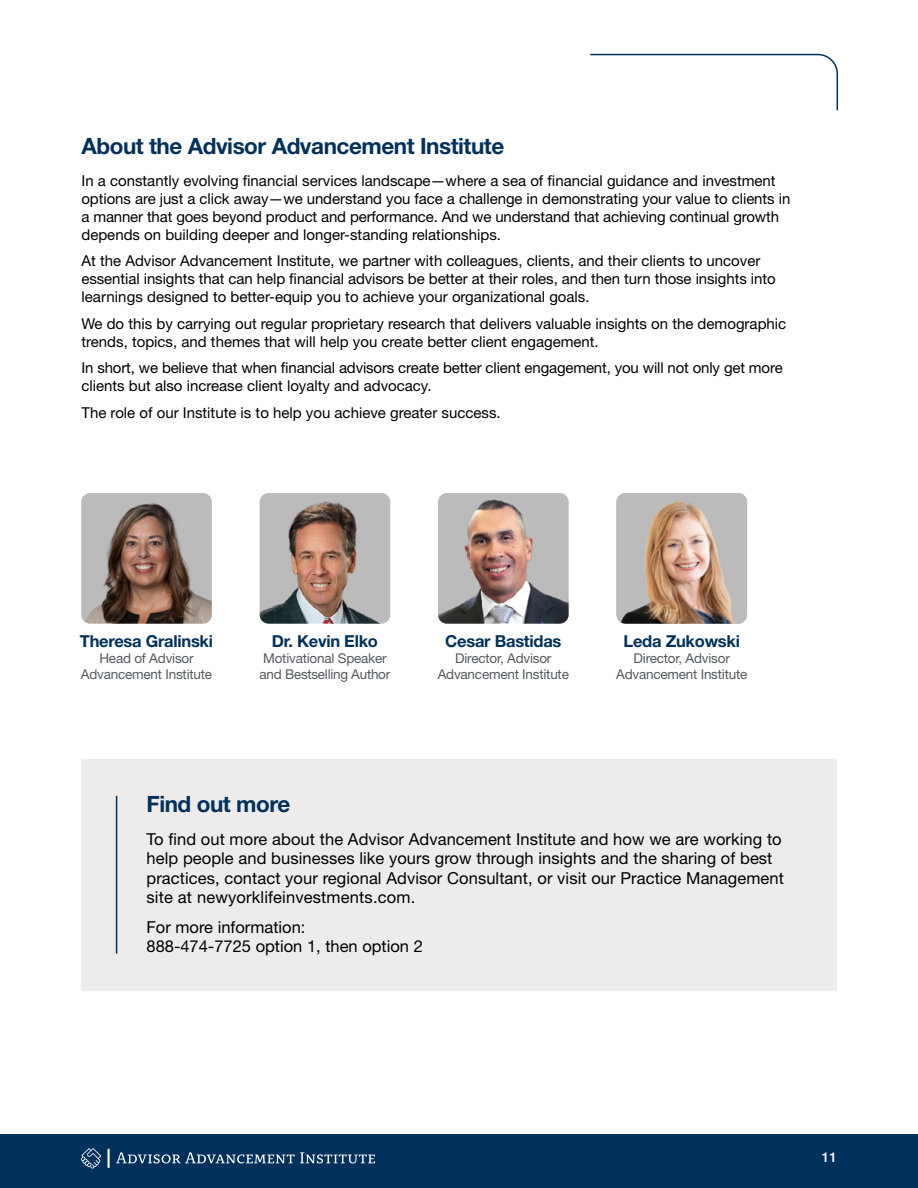
<style>
.page{position:relative;width:918px;height:1188px;background:#fff}
.page>*{position:absolute;margin:0;border:0;box-sizing:border-box;transform-origin:0 0}
.t1{font:700 22.5px "Helvetica Neue LT Std";letter-spacing:-.02em;color:#00315c}
.List_Paragraph{font:16.5px/19.5px "Helvetica Neue LT Std";letter-spacing:.005em;color:#000}
.t2{font:700 16.5px "Helvetica Neue LT Std";letter-spacing:-.015em;color:#00315c}
.List_Paragraph-2{font:15px/18px "Helvetica Neue LT Std";color:#000}
.t3{font:13.5px/16.2px "Helvetica Neue LT Std";letter-spacing:-.015em;color:#545a5f;text-align:center}
.t4{font:500 13.5px "Helvetica Neue LT Std";color:#fff}
</style>
<div class="page">
<div style="left:0;top:1134px;width:918px;height:54px;background:#00315c"></div>
<svg style="left:116px;top:1152px;width:259px;height:11px"></svg>
<svg style="left:108px;top:1149px;width:2px;height:19px"></svg>
<svg style="left:81px;top:1148px;width:20px;height:21px"></svg>
<svg style="left:590px;top:53px;width:248px;height:58px"></svg>
<div style="left:81px;top:759px;width:756px;height:231px;background:#edecea"></div>
<img style="left:81px;top:493px;width:131px;height:131px">
<img style="left:438px;top:493px;width:131px;height:131px">
<img style="left:260px;top:493px;width:130px;height:131px">
<img style="left:616px;top:493px;width:131px;height:131px">
<hr style="left:116px;top:796px;width:1px;height:158px;background:#00315c">
<p class="t1" style="left:81px;top:132px;width:424px">About the Advisor Advancement Institute</p>
<p class="List_Paragraph-2" style="left:81px;top:171px;width:710px">In a constantly evolving financial services landscape—where a sea of financial guidance and investment options are just a click away—we understand you face a challenge in demonstrating your value to clients in a manner that goes beyond product and performance. And we understand that achieving continual growth depends on building deeper and longer-standing relationships.</p>
<p class="List_Paragraph-2" style="left:81px;top:252px;width:696px">At the Advisor Advancement Institute, we partner with colleagues, clients, and their clients to uncover essential insights that can help financial advisors be better at their roles, and then turn those insights into learnings designed to better-equip you to achieve your organizational goals.</p>
<p class="List_Paragraph-2" style="left:81px;top:314px;width:706px">We do this by carrying out regular proprietary research that delivers valuable insights on the demographic trends, topics, and themes that will help you create better client engagement.</p>
<p class="List_Paragraph-2" style="left:81px;top:359px;width:703px">In short, we believe that when financial advisors create better client engagement, you will not only get more clients but also increase client loyalty and advocacy.</p>
<p class="List_Paragraph-2" style="left:81px;top:404px;width:421px">The role of our Institute is to help you achieve greater success.</p>
<p class="t2" style="left:80px;top:631px;width:135px">Theresa Gralinski</p>
<p class="t3" style="left:81px;top:650px;width:133px">Head of Advisor<br>Advancement Institute</p>
<p class="t2" style="left:272px;top:631px;width:108px">Dr. Kevin Elko</p>
<p class="t3" style="left:260px;top:650px;width:132px;text-align:left">Motivational Speaker and Bestselling Author</p>
<p class="t2" style="left:445px;top:631px;width:118px">Cesar Bastidas</p>
<p class="t3" style="left:438px;top:650px;width:133px">Director, Advisor<br>Advancement Institute</p>
<p class="t2" style="left:624px;top:631px;width:118px">Leda Zukowski</p>
<p class="t3" style="left:616px;top:650px;width:133px">Director, Advisor<br>Advancement Institute</p>
<p class="t1" style="left:147px;top:790px;width:145px">Find out more</p>
<p class="List_Paragraph" style="left:147px;top:829px;width:639px">To find out more about the Advisor Advancement Institute and how we are working to help people and businesses like yours grow through insights and the sharing of best practices, contact your regional Advisor Consultant, or visit our Practice Management site at newyorklifeinvestments.com.</p>
<p class="List_Paragraph" style="left:147px;top:917px;width:278px">For more information:<br>888-474-7725 option 1, then option 2</p>
<p class="t4" style="left:822px;top:1149px;width:17px">11</p>
</div>
